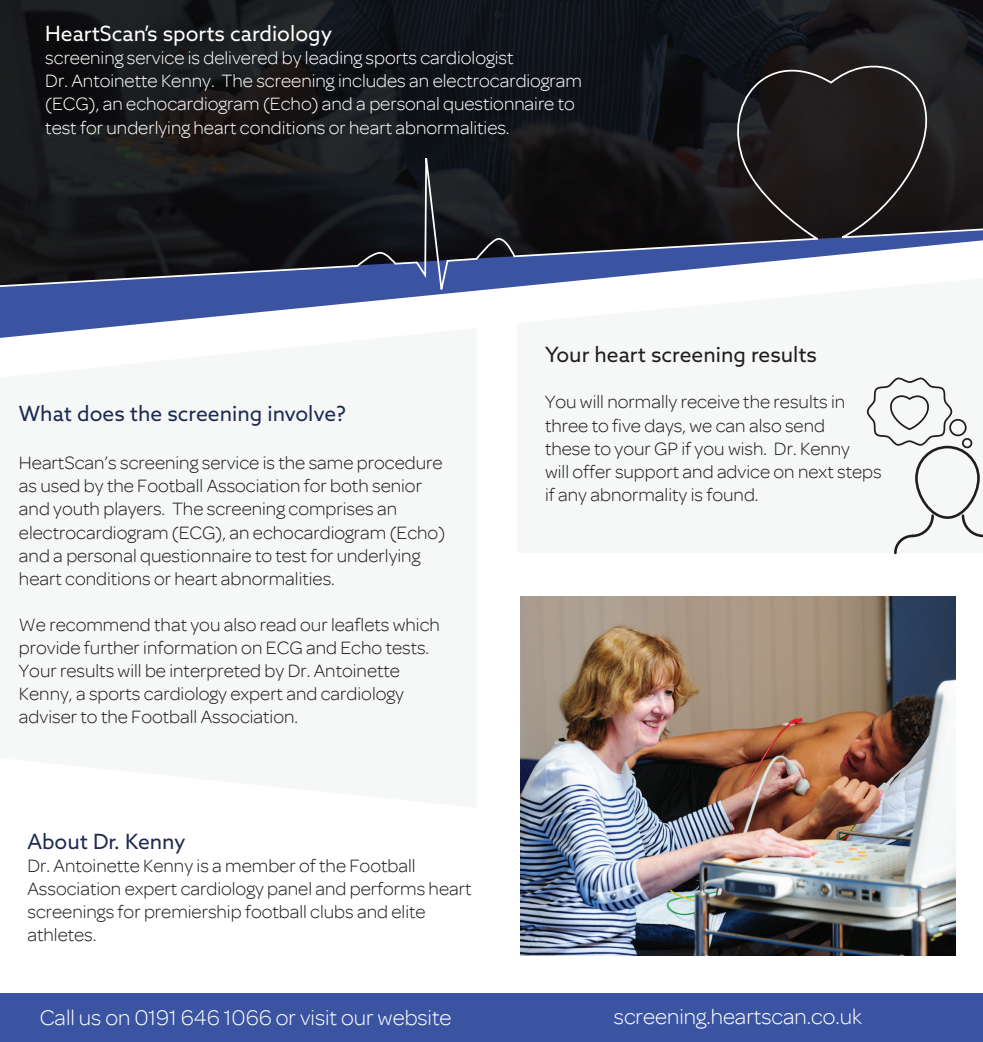
<style>
.page{position:relative;width:983px;height:1042px;background:#fff}
.page>*{position:absolute;margin:0;border:0;box-sizing:border-box;transform-origin:0 0}
.t1{font:300 22.75px "Omnes";color:#fff}
.t2{font:21px "Azo Sans";color:#1e2a51}
.t3{font:21px "Azo Sans";color:#fff}
.t4{font:21px "Azo Sans";color:#201d1e}
.t5{font:300 19.25px/23.1px "Omnes";color:#201d1e}
.t6{font:300 19.25px/23.1px "Omnes";color:#fff}
</style>
<div class="page">
<svg style="left:918px;top:410px;width:62px;height:105px;fill:#f6f8f8"></svg>
<div style="left:0;top:993px;width:982px;height:49px;background:#3b54a2"></div>
<svg style="left:866px;top:377px;width:86px;height:70px"></svg>
<div style="left:914px;top:446px;width:65px;height:73px;border:3px solid #201d1e;border-radius:31px"></div>
<svg style="left:960px;top:513px;width:22px;height:25px"></svg>
<svg style="left:894px;top:513px;width:41px;height:42px"></svg>
<div style="left:949px;top:419px;width:17px;height:17px;border:2px solid #201d1e;border-radius:50%"></div>
<div style="left:961px;top:438px;width:11px;height:10px;border:2px solid #201d1e;border-radius:50%"></div>
<img style="left:0;top:0;width:982px;height:130px">
<svg style="left:0;top:241px;width:976px;height:97px"></svg>
<svg style="left:718px;top:45px;width:264px;height:196px;background:#232124"></svg>
<img style="left:520px;top:596px;width:434px;height:359px">
<svg style="left:0;top:130px;width:818px;height:170px;background:#2e323f"></svg>
<p class="t3" style="left:45px;top:20px;width:288px">HeartScan’s sports cardiology</p>
<p class="t6" style="left:45px;top:46px;width:538px">screening service is delivered by leading sports cardiologist<br>Dr. Antoinette Kenny. The screening includes an electrocardiogram (ECG), an echocardiogram (Echo) and a personal questionnaire to test for underlying heart conditions or heart abnormalities.</p>
<p class="t2" style="left:19px;top:400px;width:328px">What does the screening involve?</p>
<p class="t5" style="left:19px;top:451px;width:427px">HeartScan’s screening service is the same procedure as used by the Football Association for both senior and youth players. The screening comprises an electrocardiogram (ECG), an echocardiogram (Echo) and a personal questionnaire to test for underlying heart conditions or heart abnormalities.</p>
<p class="t5" style="left:19px;top:613px;width:422px">We recommend that you also read our leaflets which provide further information on ECG and Echo tests.<br>Your results will be interpreted by Dr. Antoinette Kenny, a sports cardiology expert and cardiology adviser to the Football Association.</p>
<p class="t2" style="left:27px;top:828px;width:160px">About Dr. Kenny</p>
<p class="t5" style="left:27px;top:854px;width:445px">Dr. Antoinette Kenny is a member of the Football Association expert cardiology panel and performs heart screenings for premiership football clubs and elite athletes.</p>
<p class="t1" style="left:40px;top:1005px;width:413px">Call us on 0191 646 1066 or visit our website</p>
<p class="t4" style="left:545px;top:341px;width:273px">Your heart screening results</p>
<p class="t5" style="left:545px;top:390px;width:338px">You will normally receive the results in three to five days, we can also send<br>these to your GP if you wish. Dr. Kenny<br>will offer support and advice on next steps if any abnormality is found.</p>
<p class="t1" style="left:613px;top:1004px;width:249px">screening.heartscan.co.uk</p>
</div>
